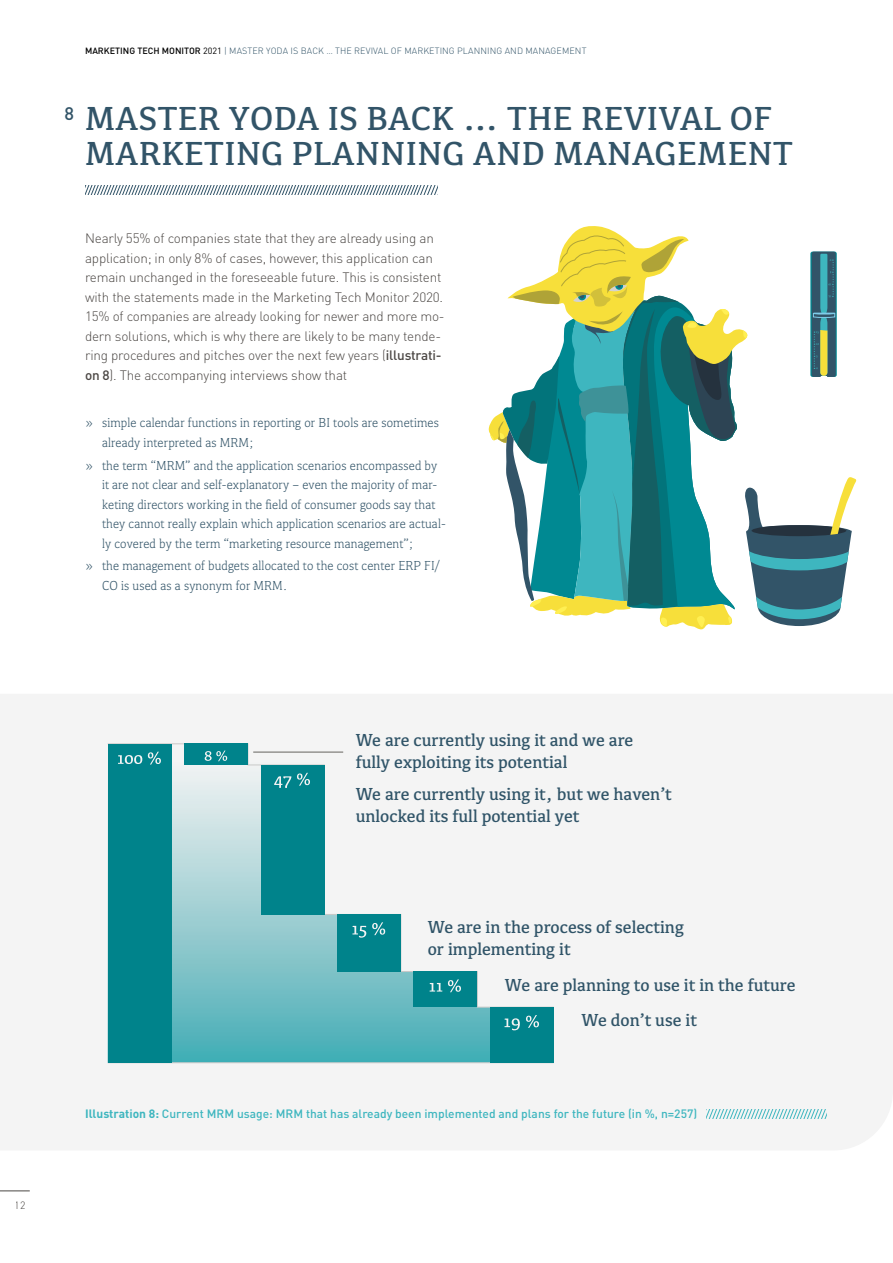
<style>
.page{position:relative;width:893px;height:1263px;background:#fff}
.page>*{position:absolute;margin:0;border:0;box-sizing:border-box;transform-origin:0 0}
.t1{font:500 34.5px/34.5px "Kefa II Pro";letter-spacing:.015em;color:#325468}
.t2{font:500 18px/21.6px "Kefa II Pro";color:#33586d}
.t3{font:300 13.5px/19.5px "Kefa II Pro";letter-spacing:.01em;color:#325468}
.t4{font:300 13.5px/19.5px "DIN Pro";letter-spacing:-.015em;color:#4b4744}
.t5{font:500 12px "DIN Pro";color:#3eb6bf}
.t6{font:300 10.5px "DIN Pro";color:#4b4744}
.t7{font:300 9px "DIN Pro";letter-spacing:.01em;color:#325468}
.s1{font-weight:500;color:#000}
.s2{font-weight:400;color:#000}
.s3{font-weight:500}
.s4{font-weight:700}
</style>
<div class="page">
<svg style="left:85px;top:186px;width:353px;height:8px"></svg>
<svg style="left:489px;top:226px;width:367px;height:403px"></svg>
<div style="left:0;top:694px;width:893px;height:456px;background:#f4f4f4"></div>
<svg style="left:171px;top:1008px;width:319px;height:54px;background:#52b3ba"></svg>
<hr style="left:108px;top:1062px;width:446px;height:1px;background:#d3d3d2">
<svg style="left:107px;top:743px;width:447px;height:265px"></svg>
<div style="left:108px;top:744px;width:63px;height:319px;background:#00838b"></div>
<svg style="left:118px;top:755px;width:24px;height:9px"></svg>
<svg style="left:148px;top:752px;width:13px;height:12px"></svg>
<div style="left:184px;top:744px;width:64px;height:21px;background:#00838b"></div>
<div style="left:261px;top:765px;width:63px;height:149px;background:#00838b"></div>
<svg style="left:274px;top:776px;width:17px;height:12px"></svg>
<svg style="left:297px;top:773px;width:13px;height:13px"></svg>
<div style="left:337px;top:914px;width:64px;height:57px;background:#00838b"></div>
<svg style="left:352px;top:926px;width:14px;height:12px"></svg>
<svg style="left:372px;top:922px;width:13px;height:13px"></svg>
<div style="left:414px;top:971px;width:63px;height:36px;background:#00838b"></div>
<svg style="left:430px;top:983px;width:12px;height:8px"></svg>
<svg style="left:448px;top:979px;width:13px;height:13px"></svg>
<div style="left:490px;top:1007px;width:64px;height:56px;background:#00838b"></div>
<svg style="left:504px;top:1018px;width:16px;height:12px"></svg>
<svg style="left:526px;top:1015px;width:13px;height:13px"></svg>
<svg style="left:205px;top:750px;width:22px;height:12px"></svg>
<hr style="left:253px;top:752px;width:90px;height:1px;background:#6a6864">
<svg style="left:707px;top:1110px;width:119px;height:8px"></svg>
<hr style="left:0;top:1190px;width:30px;height:1px;background:#4b4744">
<p class="t7" style="left:85px;top:45px;width:503px"><span class="s1">MARKETING TECH MONITOR</span> <span class="s2">2021</span> | MASTER YODA IS BACK … THE REVIVAL OF MARKETING PLANNING AND MANAGEMENT</p>
<h1 class="t1" style="left:85px;top:102px;width:709px;text-indent:-21px"><sup>8</sup> MASTER YODA IS BACK … THE REVIVAL OF<br>MARKETING PLANNING AND MANAGEMENT</h1>
<p class="t4" style="left:85px;top:228px;width:361px">Nearly 55% of companies state that they are already using an application; in only 8% of cases, however, this application can remain unchanged in the foreseeable future. This is consistent with the statements made in the Marketing Tech Monitor 2020.<br>15% of companies are already looking for newer and more mo&shy;dern solutions, which is why there are likely to be many tende&shy;ring procedures and pitches over the next few years (<span class="s3">illustrati&shy;on 8</span>). The accompanying interviews show that</p>
<p class="t3" style="left:102px;top:413px;width:338px;text-indent:-17px">» simple calendar functions in reporting or BI tools are sometimes already interpreted as MRM;</p>
<p class="t3" style="left:102px;top:455px;width:345px;text-indent:-17px">» the term “MRM” and the application scenarios encompassed by it are not clear and self-explanatory – even the majority of mar&shy;keting directors working in the field of consumer goods say that they cannot really explain which application scenarios are actual&shy;ly covered by the term “marketing resource management”;</p>
<p class="t3" style="left:102px;top:556px;width:339px;text-indent:-17px">» the management of budgets allocated to the cost center ERP FI/<br>CO is used as a synonym for MRM.</p>
<p class="t6" style="left:15px;top:1198px;width:12px">12</p>
<h2 class="t2" style="left:356px;top:730px;width:279px">We are currently using it and we are fully exploiting its potential</h2>
<h2 class="t2" style="left:356px;top:784px;width:318px">We are currently using it, but we haven’t unlocked its full potential yet</h2>
<h2 class="t2" style="left:428px;top:917px;width:258px">We are in the process of selecting or implementing it</h2>
<h2 class="t2" style="left:582px;top:967px;width:216px;line-height:35.7px;text-indent:-77px">We are planning to use it in the future<br>We don’t use it</h2>
<p class="t5" style="left:85px;top:1106px;width:614px"><span class="s4">Illustration 8:</span> Current MRM usage: MRM that has already been implemented and plans for the future (in %, n=257)</p>
</div>
